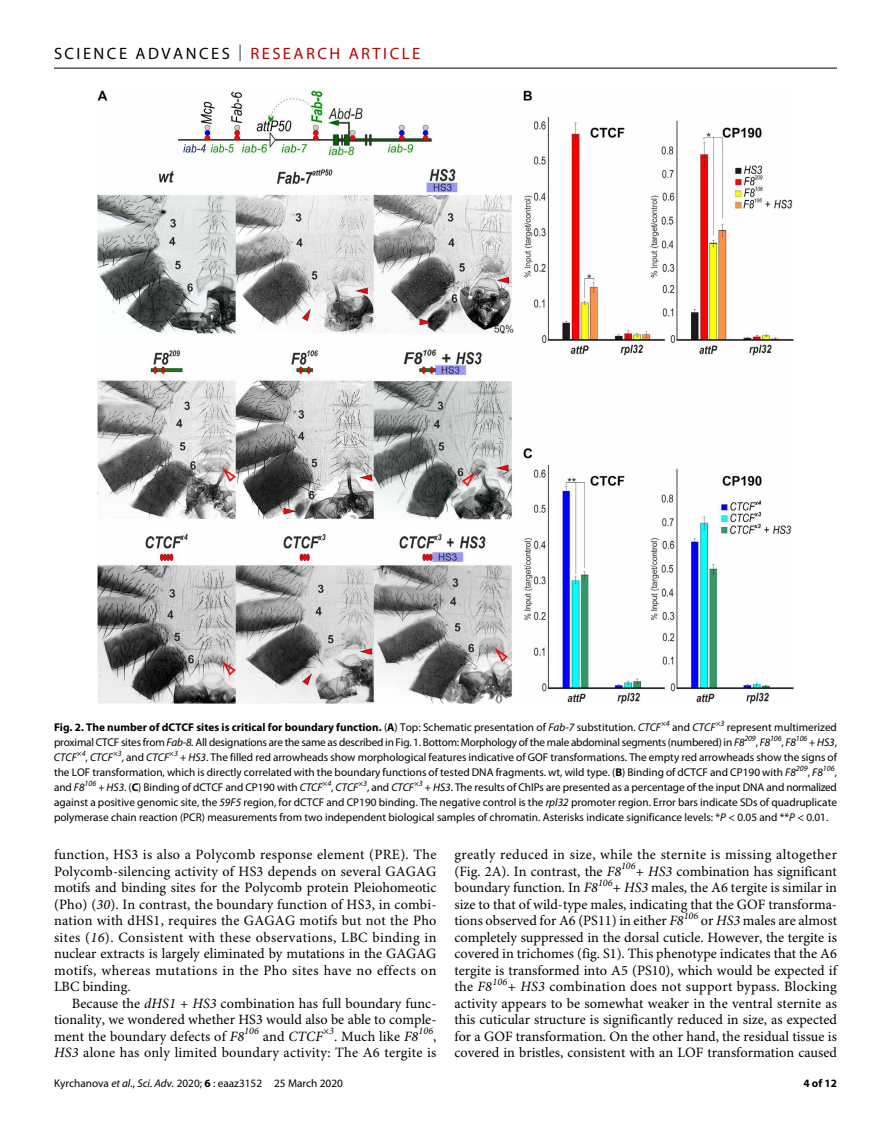
<style>
.page{position:relative;width:891px;height:1134px;background:#fff}
.page>*{position:absolute;margin:0;border:0;box-sizing:border-box;transform-origin:0 0}
.t1{font:16.5px "Myriad Pro";letter-spacing:.15em;color:#000}
.t2{font:14.25px/16.5px "Minion Pro";letter-spacing:.02em;color:#000;text-align:justify}
.t3{font:11.25px/15px "Myriad Pro";color:#000;text-align:justify}
.t4{font:700 11.25px "Myriad Pro";color:#000}
.s1{font-weight:300}
.s2{color:#b10508}
.s3{font-weight:700}
.s4{font-style:italic}
</style>
<div class="page">
<hr style="left:54px;top:68px;width:783px;height:1px;background:#000">
<img style="left:97px;top:90px;width:697px;height:613px">
<p class="t1" style="left:54px;top:40px;width:368px">SCIENCE ADVANCES <span class="s1">|</span> <span class="s2">RESEARCH ARTICLE</span></p>
<p class="t3" style="left:54px;top:720px;width:785px"><span class="s3">Fig. 2. The number of dCTCF sites is critical for boundary function.</span> (<span class="s3">A</span>) Top: Schematic presentation of <span class="s4">Fab-7</span> substitution. <span class="s4">CTCF</span><sup>×4</sup> and <span class="s4">CTCF</span><sup>×3</sup> represent multimerized proximal CTCF sites from <span class="s4">Fab-8.</span> All designations are the same as described in Fig. 1. Bottom: Morphology of the male abdominal segments (numbered) in <span class="s4">F8</span><sup>209</sup>, <span class="s4">F8</span><sup>106</sup>, <span class="s4">F8</span><sup>106</sup> <span class="s4">+ HS3</span>, <span class="s4">CTCF</span><sup>×4</sup>, <span class="s4">CTCF</span><sup>×3</sup>, and <span class="s4">CTCF</span><sup>×3</sup> <span class="s4">+ HS3</span>. The filled red arrowheads show morphological features indicative of GOF transformations. The empty red arrowheads show the signs of the LOF transformation, which is directly correlated with the boundary functions of tested DNA fragments. wt, wild type. (<span class="s3">B</span>) Binding of dCTCF and CP190 with <span class="s4">F8</span><sup>209</sup>, <span class="s4">F8</span><sup>106</sup>, and <span class="s4">F8</span><sup>106</sup> <span class="s4">+ HS3</span>. (<span class="s3">C</span>) Binding of dCTCF and CP190 with <span class="s4">CTCF</span><sup>×4</sup>, <span class="s4">CTCF</span><sup>×3</sup>, and <span class="s4">CTCF</span><sup>×3</sup> <span class="s4">+ HS3</span>. The results of ChIPs are presented as a percentage of the input DNA and normalized against a positive genomic site, the <span class="s4">59F5</span> region, for dCTCF and CP190 binding. The negative control is the <span class="s4">rpl32</span> promoter region. Error bars indicate SDs of quadruplicate polymerase chain reaction (PCR) measurements from two independent biological samples of chromatin. Asterisks indicate significance levels: *<span class="s4">P</span> &lt; 0.05 and **<span class="s4">P</span> &lt; 0.01.</p>
<p class="t2" style="left:54px;top:848px;width:384px">function, HS3 is also a Polycomb response element (PRE). The Polycomb-silencing activity of HS3 depends on several GAGAG motifs and binding sites for the Polycomb protein Pleiohomeotic (Pho) (<span class="s4">30</span>). In contrast, the boundary function of HS3, in combi&shy;nation with dHS1, requires the GAGAG motifs but not the Pho sites (<span class="s4">16</span>). Consistent with these observations, LBC binding in nuclear extracts is largely eliminated by mutations in the GAGAG motifs, whereas mutations in the Pho sites have no effects on LBC binding.</p>
<p class="t2" style="left:54px;top:996px;width:384px;text-indent:18px">Because the <span class="s4">dHS1 + HS3</span> combination has full boundary func&shy;tionality, we wondered whether HS3 would also be able to comple&shy;ment the boundary defects of <span class="s4">F8</span><sup>106</sup> and <span class="s4">CTCF</span><sup>×3</sup>. Much like <span class="s4">F8</span><sup>106</sup>, <span class="s4">HS3</span> alone has only limited boundary activity: The A6 tergite is</p>
<p class="t3" style="left:54px;top:1076px;width:290px">Kyrchanova <span class="s4">et al</span>., <span class="s4">Sci. Adv.</span> 2020; <span class="s3">6</span> : eaaz3152 25 March 2020</p>
<p class="t2" style="left:454px;top:848px;width:384px">greatly reduced in size, while the sternite is missing altogether (Fig. 2A). In contrast, the <span class="s4">F8</span><sup>106</sup><span class="s4">+ HS3</span> combination has significant boundary function. In <span class="s4">F8</span><sup>106</sup><span class="s4">+ HS3</span> males, the A6 tergite is similar in size to that of wild-type males, indicating that the GOF transforma&shy;tions observed for A6 (PS11) in either <span class="s4">F8</span><sup>106</sup> or <span class="s4">HS3</span> males are almost completely suppressed in the dorsal cuticle. However, the tergite is covered in trichomes (fig. S1). This phenotype indicates that the A6 tergite is transformed into A5 (PS10), which would be expected if the <span class="s4">F8</span><sup>106</sup><span class="s4">+ HS3</span> combination does not support bypass. Blocking activity appears to be somewhat weaker in the ventral sternite as this cuticular structure is significantly reduced in size, as expected for a GOF transformation. On the other hand, the residual tissue is covered in bristles, consistent with an LOF transformation caused</p>
<p class="t4" style="left:803px;top:1074px;width:35px">4 of 12</p>
</div>
